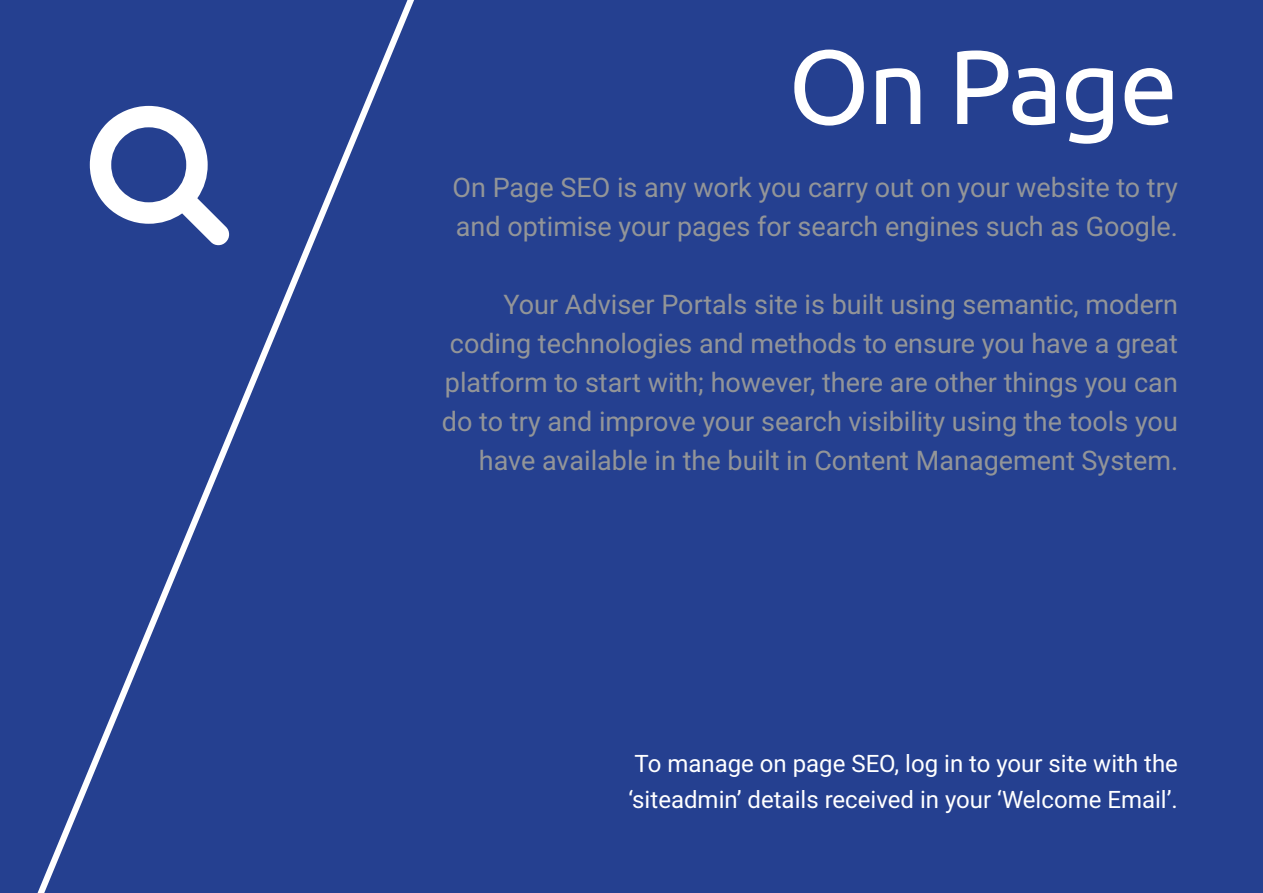
<style>
.page{position:relative;width:1263px;height:893px;background:#254090}
.page>*{position:absolute;margin:0;border:0;box-sizing:border-box;transform-origin:0 0}
.t1{font:105px "Ubuntu";letter-spacing:-.02em;color:#fff}
.t2{font:27px/39px "Roboto";color:#939598}
.t3{font:24px/36px "Roboto";color:#fff}
</style>
<div class="page">
<svg style="left:37px;top:0;width:377px;height:893px"></svg>
<svg style="left:90px;top:104px;width:139px;height:141px"></svg>
<h1 class="t1" style="left:788px;top:23px;width:391px">On Page</h1>
<p class="t2" style="left:453px;top:167px;width:727px">On Page SEO is any work you carry out on your website to try and optimise your pages for search engines such as Google.</p>
<p class="t2" style="left:442px;top:284px;width:738px;text-align:right">Your Adviser Portals site is built using semantic, modern coding technologies and methods to ensure you have a great platform to start with; however, there are other things you can do to try and improve your search visibility using the tools you have available in the built in Content Management System.</p>
<p class="t3" style="left:628px;top:744px;width:551px">To manage on page SEO, log in to your site with the ‘siteadmin’ details received in your ‘Welcome Email’.</p>
</div>
